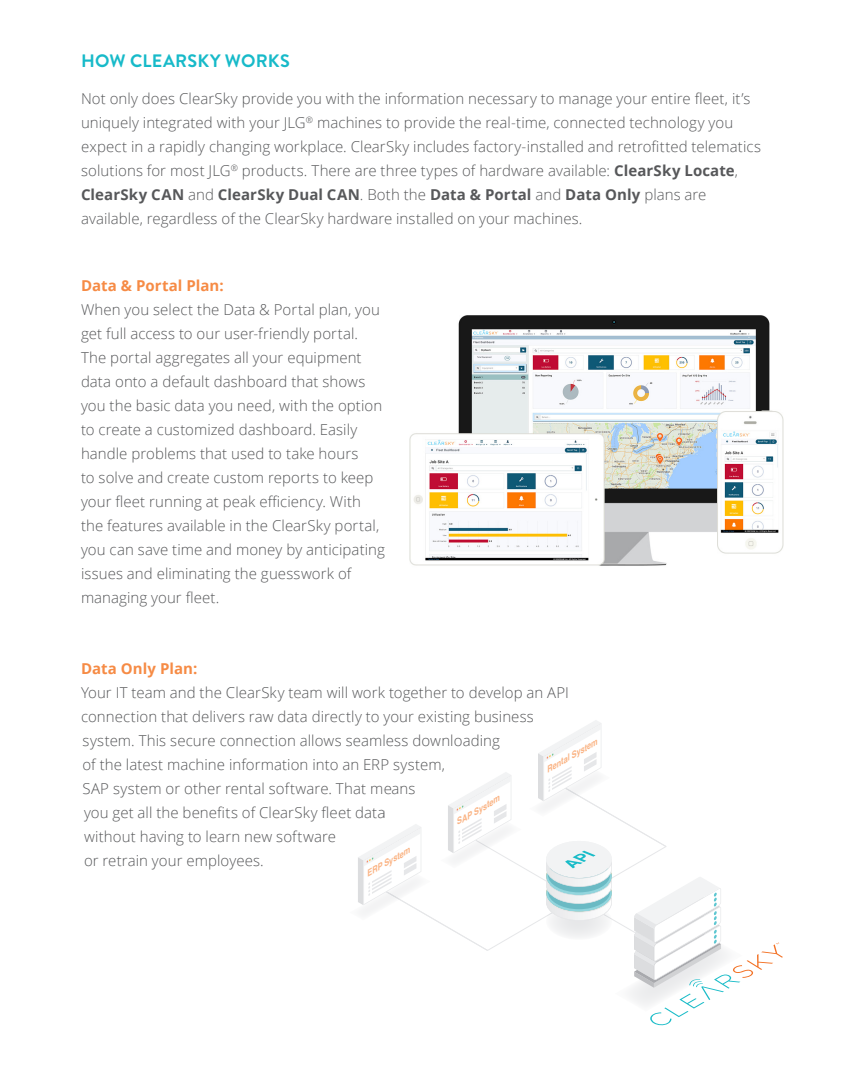
<style>
.page{position:relative;width:864px;height:1080px;background:#fff}
.page>*{position:absolute;margin:0;border:0;box-sizing:border-box;transform-origin:0 0}
.Subhead{font:700 18px "Brandon Grotesque";letter-spacing:.015em;color:#17bac9}
.BC{font:300 15px/24px "Open Sans";letter-spacing:.005em;color:#57585a}
.t1{font:italic 700 8.4px "Helvetica";color:#fab383}
.s1{font-weight:700}
.s2{font-weight:700;color:#f68b45}
</style>
<div class="page">
<img style="left:409px;top:315px;width:375px;height:251px">
<svg style="left:358px;top:720px;width:425px;height:306px"></svg>
<p class="Subhead" style="left:81px;top:48px;width:210px">HOW CLEARSKY WORKS</p>
<p class="BC" style="left:81px;top:86px;width:682px">Not only does ClearSky provide you with the information necessary to manage your entire fleet, it’s uniquely integrated with your JLG<sup>®</sup> machines to provide the real-time, connected technology you expect in a rapidly changing workplace. ClearSky includes factory-installed and retrofitted telematics solutions for most JLG<sup>®</sup> products. There are three types of hardware available: <span class="s1">ClearSky Locate</span>, <span class="s1">ClearSky CAN</span> and <span class="s1">ClearSky Dual CAN</span>. Both the <span class="s1">Data &amp; Portal</span> and <span class="s1">Data Only</span> plans are available, regardless of the ClearSky hardware installed on your machines.</p>
<p class="BC" style="left:81px;top:274px;width:306px"><span class="s2">Data &amp; Portal Plan:<br></span>When you select the Data &amp; Portal plan, you get full access to our user-friendly portal.<br>The portal aggregates all your equipment data onto a default dashboard that shows you the basic data you need, with the option to create a customized dashboard. Easily handle problems that used to take hours<br>to solve and create custom reports to keep your fleet running at peak efficiency. With the features available in the ClearSky portal, you can save time and money by anticipating issues and eliminating the guesswork of managing your fleet.</p>
<p class="BC" style="left:81px;top:656px;width:490px"><span class="s2">Data Only Plan:<br></span>Your IT team and the ClearSky team will work together to develop an API connection that delivers raw data directly to your existing business system. This secure connection allows seamless downloading<br>of the latest machine information into an ERP system,<br>SAP system or other rental software. That means<br>you get all the benefits of ClearSky fleet data<br>without having to learn new software<br>or retrain your employees.</p>
<p class="t1" style="left:543px;top:765px;width:59px;rotate:-30deg">Rental System</p>
<p class="t1" style="left:452px;top:817px;width:51px;rotate:-30deg">SAP System</p>
<p class="t1" style="left:363px;top:869px;width:51px;rotate:-30deg">ERP System</p>
</div>
